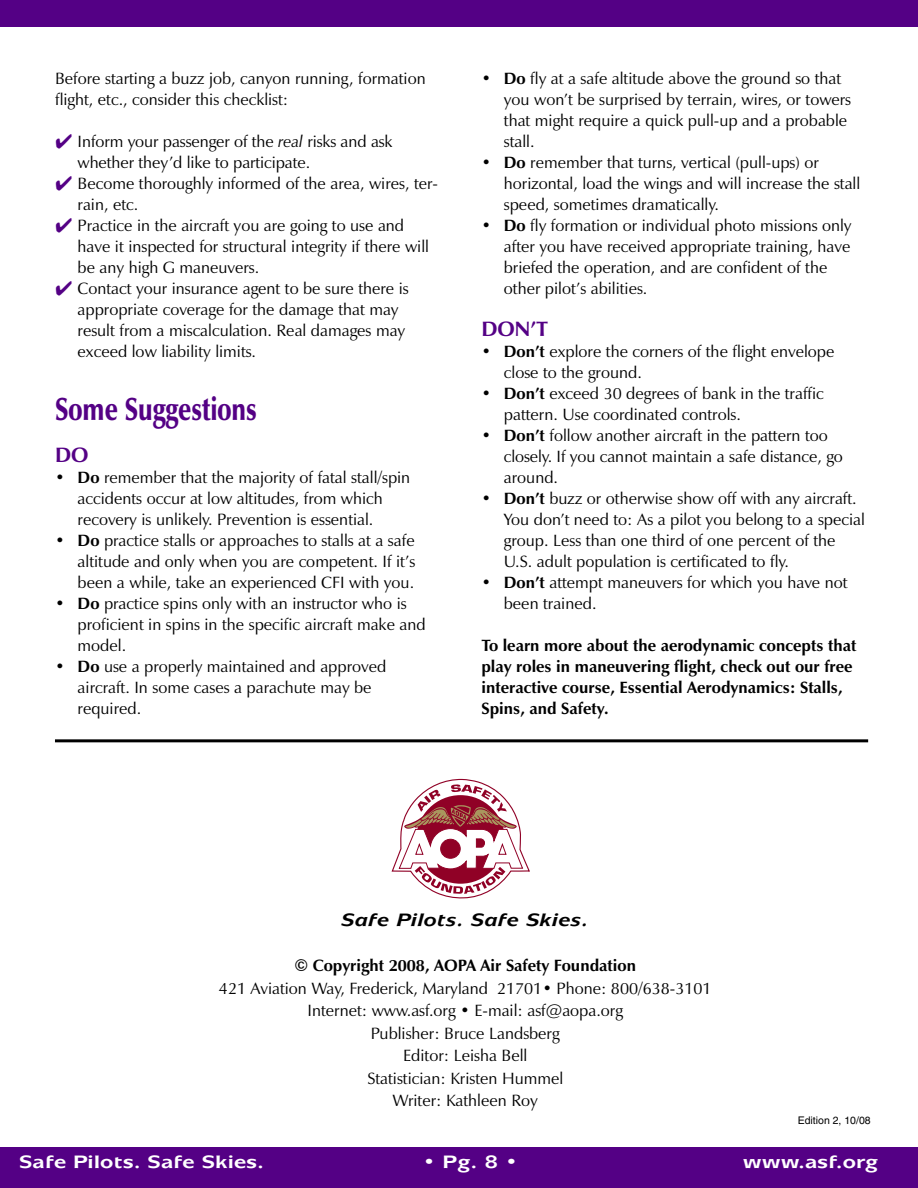
<style>
.page{position:relative;width:918px;height:1188px;background:#fff}
.page>*{position:absolute;margin:0;border:0;box-sizing:border-box;transform-origin:0 0}
.t1{font:900 32.25px "Zapf Humanist 601 BT";color:#540085;scale:.77 1}
.t2{font:700 21px "Zapf Humanist 601 BT";color:#540085}
.t3{font:700 18px "Mixage IT Cby BT";color:#fff;scale:1.2 1}
.t4{font:italic 700 18px "Mixage IT Cby BT";color:#000;scale:1.2 1}
.t5{font:16.5px/21px "Zapf Humanist 601 BT";color:#000}
.t6{font:700 16.5px/21px "Zapf Humanist 601 BT";color:#000}
.t7{font:10.5px "Helvetica";color:#000}
.s1{color:#540085}
.s2{font-style:italic}
.s3{font-weight:700}
</style>
<div class="page">
<div style="left:0;top:1148px;width:918px;height:40px;background:#540085"></div>
<div style="left:0;top:0;width:918px;height:27px;background:#540085"></div>
<svg style="left:391px;top:779px;width:139px;height:120px"></svg>
<hr style="left:55px;top:739px;width:813px;height:3px;background:#000">
<p class="t5" style="left:55px;top:70px;width:372px">Before starting a buzz job, canyon running, formation flight, etc., consider this checklist:</p>
<p class="t5" style="left:78px;top:133px;width:317px;text-indent:-22px"><span class="s1">✔</span> Inform your passenger of the <span class="s2">real</span> risks and ask whether they’d like to participate.</p>
<p class="t5" style="left:78px;top:175px;width:362px;text-indent:-22px"><span class="s1">✔</span> Become thoroughly informed of the area, wires, ter&shy;rain, etc.</p>
<p class="t5" style="left:78px;top:217px;width:353px;text-indent:-22px"><span class="s1">✔</span> Practice in the aircraft you are going to use and have it inspected for structural integrity if there will be any high G maneuvers.</p>
<p class="t5" style="left:78px;top:280px;width:333px;text-indent:-23px"><span class="s1">✔</span> Contact your insurance agent to be sure there is appropriate coverage for the damage that may result from a miscalculation. Real damages may exceed low liability limits.</p>
<h1 class="t1" style="left:55px;top:396px;width:263px">Some Suggestions</h1>
<p class="t2" style="left:55px;top:446px;width:35px">DO</p>
<p class="t5" style="left:78px;top:469px;width:334px;text-indent:-23px">• <span class="s3">Do</span> remember that the majority of fatal stall/spin accidents occur at low altitudes, from which recovery is unlikely. Prevention is essential.</p>
<p class="t5" style="left:78px;top:532px;width:339px;text-align:justify;text-indent:-22px">• <span class="s3">Do</span> practice stalls or approaches to stalls at a safe altitude and only when you are competent. If it’s been a while, take an experienced CFI with you.</p>
<p class="t5" style="left:78px;top:595px;width:350px;text-indent:-23px">• <span class="s3">Do</span> practice spins only with an instructor who is proficient in spins in the specific aircraft make and model.</p>
<p class="t5" style="left:78px;top:658px;width:310px;text-indent:-23px">• <span class="s3">Do</span> use a properly maintained and approved aircraft. In some cases a parachute may be required.</p>
<p class="t5" style="left:504px;top:70px;width:349px;text-indent:-23px">• <span class="s3">Do</span> fly at a safe altitude above the ground so that you won’t be surprised by terrain, wires, or towers that might require a quick pull-up and a probable stall.</p>
<p class="t5" style="left:504px;top:154px;width:358px;text-indent:-22px">• <span class="s3">Do</span> remember that turns, vertical (pull-ups) or horizontal, load the wings and will increase the stall speed, sometimes dramatically.</p>
<p class="t5" style="left:504px;top:217px;width:349px;text-indent:-23px">• <span class="s3">Do</span> fly formation or individual photo missions only after you have received appropriate training, have briefed the operation, and are confident of the other pilot’s abilities.</p>
<p class="t2" style="left:481px;top:320px;width:68px">DON’T</p>
<p class="t5" style="left:504px;top:343px;width:332px;text-indent:-22px">• <span class="s3">Don’t</span> explore the corners of the flight envelope close to the ground.</p>
<p class="t5" style="left:504px;top:385px;width:321px;text-indent:-22px">• <span class="s3">Don’t</span> exceed 30 degrees of bank in the traffic pattern. Use coordinated controls.</p>
<p class="t5" style="left:504px;top:427px;width:341px;text-indent:-22px">• <span class="s3">Don’t</span> follow another aircraft in the pattern too closely. If you cannot maintain a safe distance, go around.</p>
<p class="t5" style="left:504px;top:490px;width:363px;text-indent:-23px">• <span class="s3">Don’t</span> buzz or otherwise show off with any aircraft.<br>You don’t need to: As a pilot you belong to a special group. Less than one third of one percent of the U.S. adult population is certificated to fly.</p>
<p class="t5" style="left:504px;top:574px;width:345px;text-indent:-23px">• <span class="s3">Don’t</span> attempt maneuvers for which you have not been trained.</p>
<p class="t6" style="left:481px;top:637px;width:377px">To learn more about the aerodynamic concepts that play roles in maneuvering flight, check out our free interactive course, Essential Aerodynamics: Stalls, Spins, and Safety.</p>
<p class="t4" style="left:342px;top:914px;width:208px">Safe Pilots. Safe Skies.</p>
<p class="t6" style="left:295px;top:957px;width:343px">© Copyright 2008, AOPA Air Safety Foundation</p>
<p class="t5" style="left:219px;top:979px;width:494px;line-height:22.5px;text-align:center">421 Aviation Way, Frederick, Maryland 21701• Phone: 800/638-3101<br>Internet: www.asf.org • E-mail: asf@aopa.org<br>Publisher: Bruce Landsberg<br>Editor: Leisha Bell<br>Statistician: Kristen Hummel<br>Writer: Kathleen Roy</p>
<p class="t7" style="left:798px;top:1117px;width:74px">Edition 2, 10/08</p>
<p class="t3" style="left:19px;top:1155px;width:206px">Safe Pilots. Safe Skies.</p>
<p class="t3" style="left:423px;top:1155px;width:81px">•Pg.8•</p>
<p class="t3" style="left:743px;top:1155px;width:114px">www.asf.org</p>
</div>
